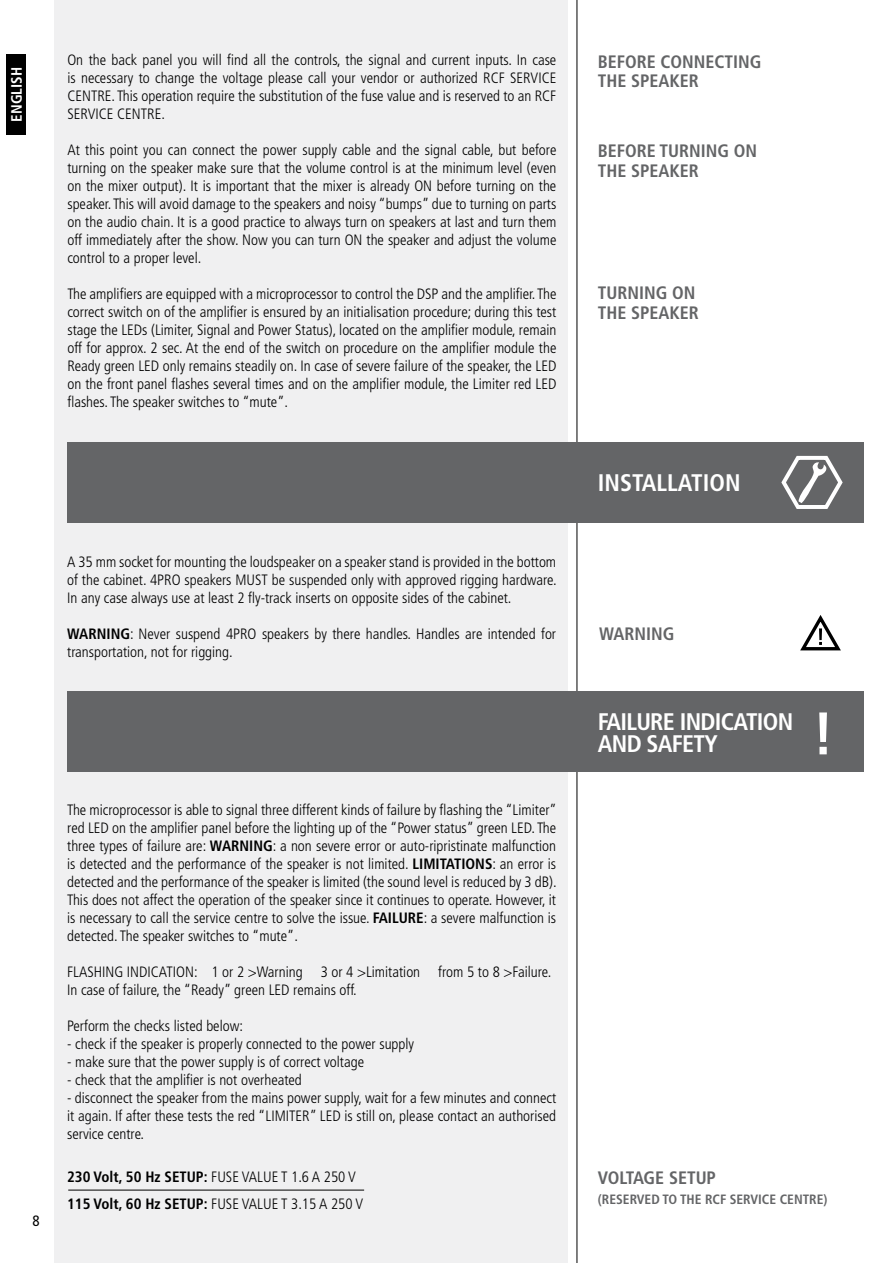
<style>
.page{position:relative;width:893px;height:1263px;background:#fff}
.page>*{position:absolute;margin:0;border:0;box-sizing:border-box;transform-origin:0 0}
.t1{font:700 condensed 60px "Frutiger";color:#fff}
.t2{font:700 condensed 24px/22.5px "Frutiger";letter-spacing:-.03em;color:#fff}
.t3{font:700 condensed 24px "Frutiger";color:#fff}
.t4{font:700 condensed 18px/19.5px "Frutiger";color:#646567}
.t5{font:300 condensed 15px/18px "Frutiger";color:#000;text-align:justify}
.t6{font:700 condensed 15px "Frutiger";color:#fff}
.t7{font:condensed 15px "Frutiger";color:#000}
.t8{font:700 condensed 13.5px "Frutiger";color:#646567}
.s1{font-weight:700}
</style>
<div class="page">
<div style="left:54px;top:0;width:514px;height:1263px;background:#f0f0f1"></div>
<hr style="left:577px;top:0;width:1px;height:1263px;background:#000">
<div style="left:6px;top:54px;width:20px;height:81px;background:#000"></div>
<hr style="left:68px;top:1190px;width:296px;height:1px;background:#000">
<div style="left:67px;top:691px;width:797px;height:81px;background:#646567"></div>
<div style="left:67px;top:442px;width:797px;height:81px;background:#646567"></div>
<svg style="left:781px;top:455px;width:62px;height:54px"></svg>
<svg style="left:800px;top:615px;width:41px;height:36px"></svg>
<p class="t6" style="left:8px;top:122px;width:56px;rotate:-90deg">ENGLISH</p>
<p class="t5" style="left:67px;top:51px;width:491px">On the back panel you will find all the controls, the signal and current inputs. In case is necessary to change the voltage please call your vendor or authorized RCF SERVICE CENTRE. This operation require the substitution of the fuse value and is reserved to an RCF SERVICE CENTRE.</p>
<p class="t5" style="left:67px;top:141px;width:491px">At this point you can connect the power supply cable and the signal cable, but before turning on the speaker make sure that the volume control is at the minimum level (even on the mixer output). It is important that the mixer is already ON before turning on the speaker. This will avoid damage to the speakers and noisy “bumps” due to turning on parts on the audio chain. It is a good practice to always turn on speakers at last and turn them off immediately after the show. Now you can turn ON the speaker and adjust the volume control to a proper level.</p>
<p class="t5" style="left:67px;top:285px;width:491px">The amplifiers are equipped with a microprocessor to control the DSP and the amplifier. The correct switch on of the amplifier is ensured by an initialisation procedure; during this test stage the LEDs (Limiter, Signal and Power Status), located on the amplifier module, remain off for approx. 2 sec. At the end of the switch on procedure on the amplifier module the Ready green LED only remains steadily on. In case of severe failure of the speaker, the LED on the front panel flashes several times and on the amplifier module, the Limiter red LED flashes. The speaker switches to “mute”.</p>
<p class="t5" style="left:67px;top:553px;width:491px">A 35 mm socket for mounting the loudspeaker on a speaker stand is provided in the bottom of the cabinet. 4PRO speakers MUST be suspended only with approved rigging hardware.<br>In any case always use at least 2 fly-track inserts on opposite sides of the cabinet.</p>
<p class="t5" style="left:67px;top:625px;width:490px"><span class="s1">WARNING</span>: Never suspend 4PRO speakers by there handles. Handles are intended for transportation, not for rigging.</p>
<p class="t7" style="left:33px;top:1211px;width:9px">8</p>
<p class="t5" style="left:67px;top:801px;width:491px">The microprocessor is able to signal three different kinds of failure by flashing the “Limiter” red LED on the amplifier panel before the lighting up of the “Power status” green LED. The three types of failure are: <span class="s1">WARNING</span>: a non severe error or auto-ripristinate malfunction is detected and the performance of the speaker is not limited. <span class="s1">LIMITATIONS</span>: an error is detected and the performance of the speaker is limited (the sound level is reduced by 3 dB).<br>This does not affect the operation of the speaker since it continues to operate. However, it is necessary to call the service centre to solve the issue. <span class="s1">FAILURE</span>: a severe malfunction is detected. The speaker switches to “mute”.</p>
<p class="t5" style="left:67px;top:963px;width:486px">FLASHING INDICATION: 1 or 2 &gt;Warning 3 or 4 &gt;Limitation from 5 to 8 &gt;Failure.<br>In case of failure, the “Ready” green LED remains off.</p>
<p class="t5" style="left:67px;top:1017px;width:177px">Perform the checks listed below:</p>
<p class="t5" style="left:67px;top:1035px;width:348px">- check if the speaker is properly connected to the power supply</p>
<p class="t5" style="left:67px;top:1053px;width:298px">- make sure that the power supply is of correct voltage</p>
<p class="t5" style="left:67px;top:1071px;width:236px">- check that the amplifier is not overheated</p>
<p class="t5" style="left:67px;top:1089px;width:491px">- disconnect the speaker from the mains power supply, wait for a few minutes and connect it again. If after these tests the red “LIMITER” LED is still on, please contact an authorised service centre.</p>
<p class="t5" style="left:67px;top:1163px;width:298px;line-height:27px"><span class="s1">230 Volt, 50 Hz SETUP:</span> FUSE VALUE T 1.6 A 250 V<br><span class="s1">115 Volt, 60 Hz SETUP:</span> FUSE VALUE T 3.15 A 250 V</p>
<p class="t4" style="left:598px;top:52px;width:165px">BEFORE CONNECTING<br>THE SPEAKER</p>
<p class="t4" style="left:598px;top:141px;width:161px">BEFORE TURNING ON<br>THE SPEAKER</p>
<p class="t4" style="left:598px;top:283px;width:103px">TURNING ON<br>THE SPEAKER</p>
<h2 class="t3" style="left:598px;top:469px;width:144px">INSTALLATION</h2>
<p class="t4" style="left:599px;top:624px;width:77px">WARNING</p>
<h2 class="t2" style="left:598px;top:710px;width:197px">FAILURE INDICATION<br>AND SAFETY</h2>
<h1 class="t1" style="left:812px;top:698px;width:24px">!</h1>
<p class="t4" style="left:598px;top:1168px;width:120px">VOLTAGE SETUP</p>
<p class="t8" style="left:598px;top:1191px;width:231px">(RESERVED TO THE RCF SERVICE CENTRE)</p>
</div>
